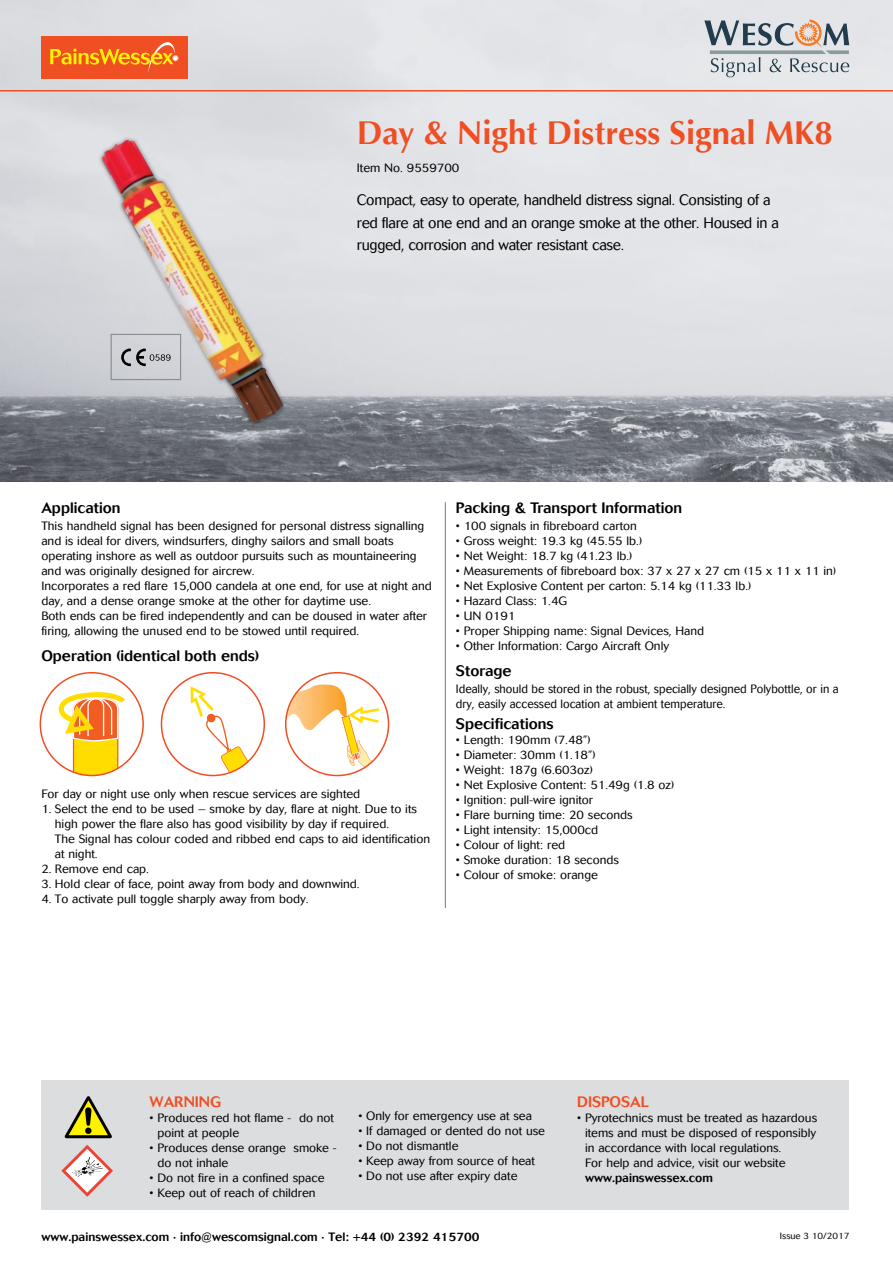
<style>
.page{position:relative;width:893px;height:1263px;background:#fff}
.page>*{position:absolute;margin:0;border:0;box-sizing:border-box;transform-origin:0 0}
.t1{font:700 33px "Optima";color:#f04e23}
.t2{font:300 15px/22.5px "Cosmos";letter-spacing:-.02em;color:#000;scale:.96 1}
.t3{font:500 15px "Cosmos";color:#000}
.t4{font:500 15px "Cosmos";color:#f04e23}
.t5{font:300 12px/15px "Cosmos";color:#000}
.t6{font:300 12px/15px "Cosmos";color:#000;scale:.94 1}
.t7{font:500 12px "Cosmos";color:#000}
.t8{font:300 9px "Cosmos";color:#000}
</style>
<div class="page">
<img style="left:0;top:0;width:893px;height:481px">
<hr style="left:0;top:90px;width:893px;height:2px;background:#f04e23">
<div style="left:359px;top:118px;width:473px;height:34px;background:#e6e7eb"></div>
<div style="left:97px;top:136px;width:191px;height:293px;background:#000;opacity:.45"></div>
<img style="left:101px;top:140px;width:182px;height:284px">
<div style="left:41px;top:1080px;width:808px;height:129px;background:#dcddde"></div>
<svg style="left:61px;top:1145px;width:52px;height:52px"></svg>
<svg style="left:65px;top:1096px;width:47px;height:42px"></svg>
<div style="left:85px;top:1127px;width:7px;height:7px;background:#000;border-radius:50%"></div>
<hr style="left:445px;top:502px;width:1px;height:406px;background:#77787b">
<div style="left:42px;top:36px;width:146px;height:42px;background:#f04e23"></div>
<svg style="left:50px;top:42px;width:128px;height:31px"></svg>
<svg style="left:59px;top:692px;width:66px;height:83px"></svg>
<div style="left:40px;top:672px;width:104px;height:104px;border:2px solid #f04e23;border-radius:50%"></div>
<svg style="left:190px;top:686px;width:65px;height:89px"></svg>
<div style="left:161px;top:672px;width:104px;height:104px;border:2px solid #f04e23;border-radius:50%"></div>
<img style="left:286px;top:684px;width:61px;height:46px">
<svg style="left:342px;top:706px;width:37px;height:63px"></svg>
<div style="left:285px;top:672px;width:104px;height:104px;border:2px solid #f04e23;border-radius:50%"></div>
<div style="left:111px;top:334px;width:70px;height:46px;border:1px solid #77787b"></div>
<svg style="left:121px;top:349px;width:50px;height:17px"></svg>
<svg style="left:704px;top:19px;width:145px;height:58px"></svg>
<h1 class="t1" style="left:357px;top:114px;width:477px">Day &amp; Night Distress Signal MK8</h1>
<p class="t5" style="left:357px;top:161px;width:104px">Item No. 9559700</p>
<p class="t2" style="left:357px;top:189px;width:441px">Compact, easy to operate, handheld distress signal. Consisting of a red flare at one end and an orange smoke at the other. Housed in a rugged, corrosion and water resistant case.</p>
<p class="t3" style="left:41px;top:499px;width:81px">Application</p>
<p class="t5" style="left:41px;top:519px;width:392px">This handheld signal has been designed for personal distress signalling and is ideal for divers, windsurfers, dinghy sailors and small boats operating inshore as well as outdoor pursuits such as mountaineering and was originally designed for aircrew.<br>Incorporates a red flare 15,000 candela at one end, for use at night and day, and a dense orange smoke at the other for daytime use.<br>Both ends can be fired independently and can be doused in water after firing, allowing the unused end to be stowed until required.</p>
<p class="t3" style="left:41px;top:647px;width:219px">Operation (identical both ends)</p>
<p class="t5" style="left:41px;top:786px;width:320px">For day or night use only when rescue services are sighted</p>
<p class="t5" style="left:55px;top:801px;width:377px;text-indent:-14px">1. Select the end to be used – smoke by day, flare at night. Due to its high power the flare also has good visibility by day if required.<br>The Signal has colour coded and ribbed end caps to aid identification at night.</p>
<p class="t5" style="left:41px;top:861px;width:109px">2. Remove end cap.</p>
<p class="t5" style="left:41px;top:876px;width:320px">3. Hold clear of face, point away from body and downwind.</p>
<p class="t5" style="left:41px;top:891px;width:269px">4. To activate pull toggle sharply away from body.</p>
<p class="t3" style="left:456px;top:499px;width:228px">Packing &amp; Transport Information</p>
<p class="t5" style="left:456px;top:519px;width:182px">• 100 signals in fibreboard carton</p>
<p class="t5" style="left:456px;top:534px;width:188px">• Gross weight: 19.3 kg (45.55 lb.)</p>
<p class="t5" style="left:456px;top:549px;width:178px">• Net Weight: 18.7 kg (41.23 lb.)</p>
<p class="t5" style="left:456px;top:564px;width:382px">• Measurements of fibreboard box: 37 x 27 x 27 cm (15 x 11 x 11 in)</p>
<p class="t5" style="left:456px;top:579px;width:297px">• Net Explosive Content per carton: 5.14 kg (11.33 lb.)</p>
<p class="t5" style="left:456px;top:594px;width:113px">• Hazard Class: 1.4G</p>
<p class="t5" style="left:456px;top:609px;width:61px">• UN 0191</p>
<p class="t5" style="left:456px;top:624px;width:250px">• Proper Shipping name: Signal Devices, Hand</p>
<p class="t5" style="left:456px;top:639px;width:215px">• Other Information: Cargo Aircraft Only</p>
<p class="t3" style="left:456px;top:662px;width:57px">Storage</p>
<p class="t6" style="left:456px;top:681px;width:409px">Ideally, should be stored in the robust, specially designed Polybottle, or in a dry, easily accessed location at ambient temperature.</p>
<p class="t3" style="left:456px;top:715px;width:99px">Specifications</p>
<p class="t5" style="left:456px;top:732px;width:136px">• Length: 190mm (7.48”)</p>
<p class="t5" style="left:456px;top:747px;width:141px">• Diameter: 30mm (1.18”)</p>
<p class="t5" style="left:456px;top:762px;width:139px">• Weight: 187g (6.603oz)</p>
<p class="t5" style="left:456px;top:777px;width:220px">• Net Explosive Content: 51.49g (1.8 oz)</p>
<p class="t5" style="left:456px;top:792px;width:139px">• Ignition: pull-wire ignitor</p>
<p class="t5" style="left:456px;top:807px;width:178px">• Flare burning time: 20 seconds</p>
<p class="t5" style="left:456px;top:822px;width:144px">• Light intensity: 15,000cd</p>
<p class="t5" style="left:456px;top:837px;width:111px">• Colour of light: red</p>
<p class="t5" style="left:456px;top:852px;width:165px">• Smoke duration: 18 seconds</p>
<p class="t5" style="left:456px;top:867px;width:143px">• Colour of smoke: orange</p>
<p class="t4" style="left:150px;top:1093px;width:73px">WARNING</p>
<p class="t5" style="left:157px;top:1110px;width:178px;text-indent:-8px">• Produces red hot flame - do not point at people</p>
<p class="t5" style="left:157px;top:1140px;width:181px;text-indent:-8px">• Produces dense orange smoke - do not inhale</p>
<p class="t5" style="left:150px;top:1170px;width:176px">• Do not fire in a confined space</p>
<p class="t5" style="left:150px;top:1185px;width:168px">• Keep out of reach of children</p>
<p class="t5" style="left:358px;top:1108px;width:175px">• Only for emergency use at sea</p>
<p class="t5" style="left:358px;top:1123px;width:188px">• If damaged or dented do not use</p>
<p class="t5" style="left:358px;top:1138px;width:102px">• Do not dismantle</p>
<p class="t5" style="left:358px;top:1153px;width:178px">• Keep away from source of heat</p>
<p class="t5" style="left:358px;top:1168px;width:161px">• Do not use after expiry date</p>
<p class="t4" style="left:577px;top:1093px;width:73px">DISPOSAL</p>
<p class="t5" style="left:585px;top:1110px;width:234px;text-indent:-8px">• Pyrotechnics must be treated as hazardous items and must be disposed of responsibly in accordance with local regulations.<br>For help and advice, visit our website</p>
<p class="t7" style="left:585px;top:1171px;width:129px">www.painswessex.com</p>
<p class="t7" style="left:41px;top:1230px;width:440px">www.painswessex.com · info@wescomsignal.com · Tel: +44 (0) 2392 415700</p>
<p class="t8" style="left:780px;top:1231px;width:71px">Issue 3 10/2017</p>
</div>
